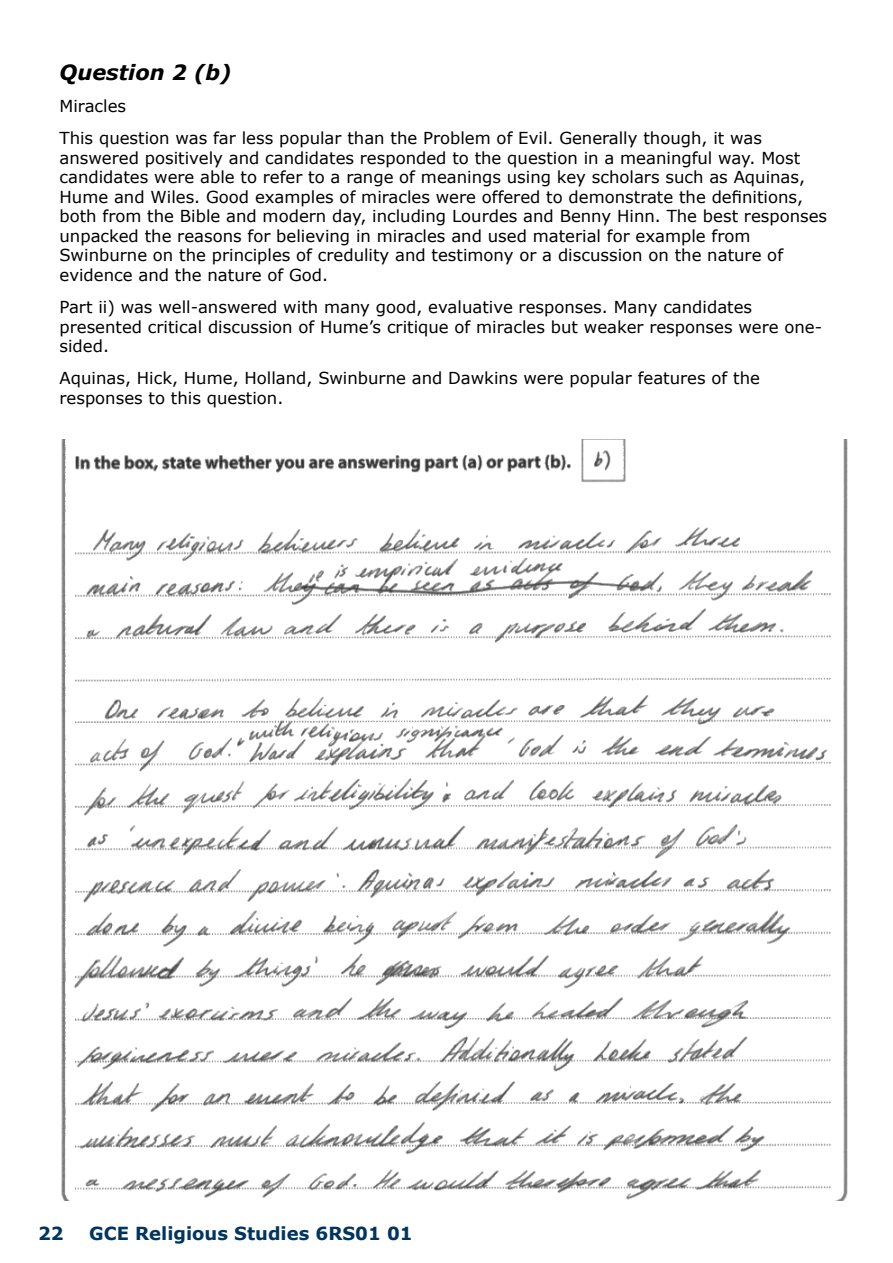
<style>
.page{position:relative;width:893px;height:1263px;background:#fff}
.page>*{position:absolute;margin:0;border:0;box-sizing:border-box;transform-origin:0 0}
.t1{font:italic 700 21px "Verdana";color:#000}
.t2{font:700 18px "Verdana";color:#00355f}
.t3{font:16.5px/19.5px "Verdana";color:#000}
</style>
<div class="page">
<img style="left:61px;top:439px;width:787px;height:762px">
<p class="t1" style="left:60px;top:57px;width:174px">Question 2 (b)</p>
<p class="t3" style="left:60px;top:90px;width:704px;line-height:32.2px">Miracles<br>This question was far less popular than the Problem of Evil. Generally though, it was</p>
<p class="t3" style="left:60px;top:148px;width:769px">answered positively and candidates responded to the question in a meaningful way. Most candidates were able to refer to a range of meanings using key scholars such as Aquinas, Hume and Wiles. Good examples of miracles were offered to demonstrate the definitions, both from the Bible and modern day, including Lourdes and Benny Hinn. The best responses unpacked the reasons for believing in miracles and used material for example from Swinburne on the principles of credulity and testimony or a discussion on the nature of evidence and the nature of God.</p>
<p class="t3" style="left:60px;top:297px;width:764px">Part ii) was well-answered with many good, evaluative responses. Many candidates presented critical discussion of Hume’s critique of miracles but weaker responses were one&shy;sided.</p>
<p class="t3" style="left:60px;top:368px;width:702px">Aquinas, Hick, Hume, Holland, Swinburne and Dawkins were popular features of the responses to this question.</p>
<p class="t2" style="left:38px;top:1221px;width:27px">22</p>
<p class="t2" style="left:89px;top:1221px;width:325px">GCE Religious Studies 6RS01 01</p>
</div>
